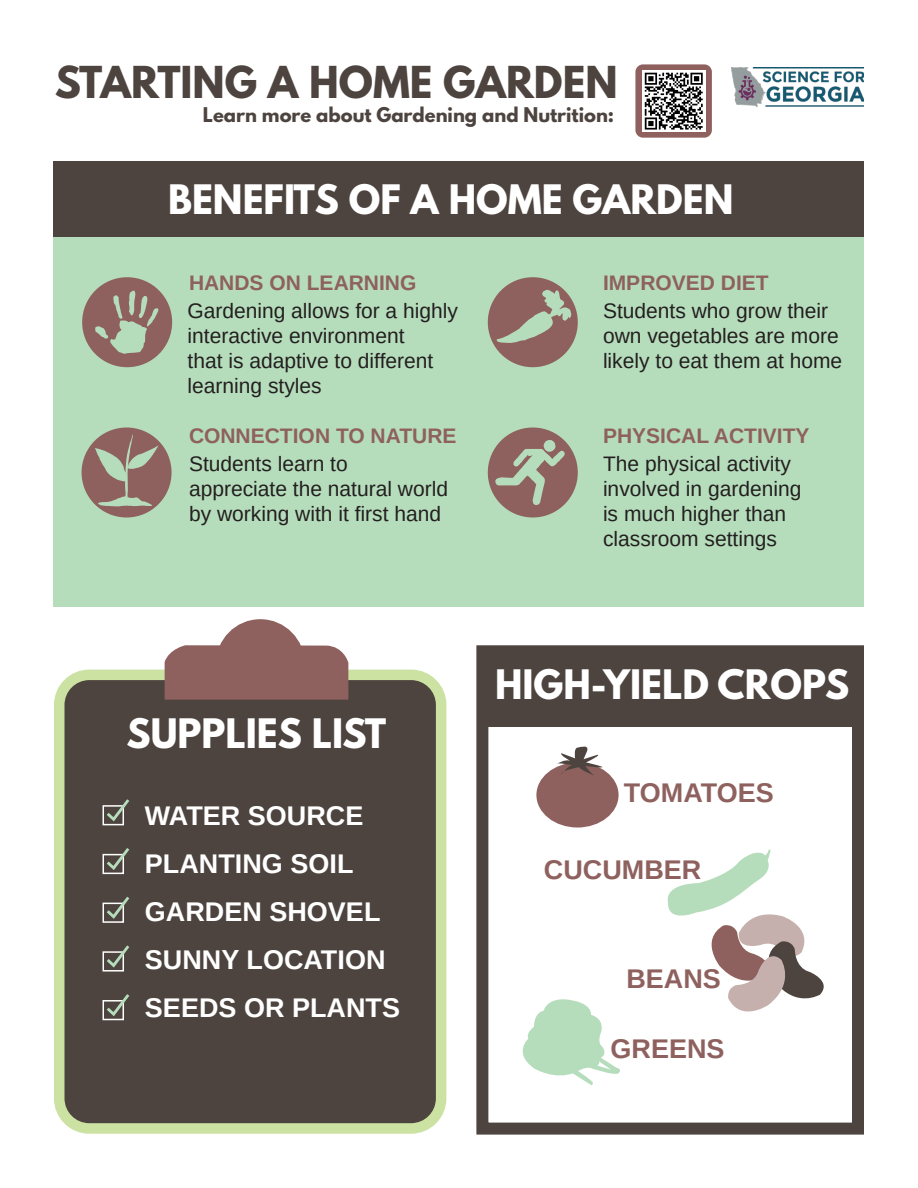
<style>
.page{position:relative;width:918px;height:1188px;background:#fff}
.page>*{position:absolute;margin:0;border:0;box-sizing:border-box;transform-origin:0 0}
.t1{font:700 39px "League Spartan";color:#4d443f}
.t2{font:700 36px "League Spartan";color:#fff}
.t3{font:700 27px "Arimo";color:#fff}
.t4{font:700 27px "Arimo";color:#8e615e}
.t5{font:21px/25.2px "Arimo";color:#231f20}
.t6{font:700 21px "Arimo";color:#8e615e}
.t7{font:700 18px "League Spartan";color:#4d443f}
</style>
<div class="page">
<div style="left:53px;top:166px;width:811px;height:442px;background:#b6ddbb"></div>
<svg style="left:82px;top:277px;width:90px;height:90px"></svg>
<svg style="left:82px;top:428px;width:90px;height:90px"></svg>
<svg style="left:488px;top:277px;width:90px;height:90px"></svg>
<div style="left:223px;top:627px;width:74px;height:75px;background:#8e615e;border-radius:50%"></div>
<div style="left:216px;top:619px;width:89px;height:90px;border:15px solid #8e615e;border-radius:50%"></div>
<svg style="left:488px;top:428px;width:90px;height:90px"></svg>
<div style="left:59px;top:675px;width:382px;height:453px;background:#4d443f;border-radius:30px"></div>
<div style="left:54px;top:670px;width:392px;height:464px;border:10px solid #cbe2a2;border-radius:30px"></div>
<div style="left:165px;top:645px;width:183px;height:55px;background:#8e615e"></div>
<div style="left:103px;top:805px;width:21px;height:20px;border:2px solid #fff"></div>
<svg style="left:107px;top:799px;width:22px;height:22px"></svg>
<div style="left:103px;top:854px;width:21px;height:20px;border:2px solid #fff"></div>
<svg style="left:107px;top:848px;width:22px;height:22px"></svg>
<div style="left:103px;top:903px;width:21px;height:20px;border:2px solid #fff"></div>
<svg style="left:107px;top:897px;width:22px;height:22px"></svg>
<div style="left:103px;top:951px;width:21px;height:21px;border:2px solid #fff"></div>
<svg style="left:107px;top:945px;width:22px;height:23px"></svg>
<div style="left:103px;top:1000px;width:21px;height:20px;border:2px solid #fff"></div>
<svg style="left:107px;top:994px;width:22px;height:22px"></svg>
<div style="left:482px;top:651px;width:376px;height:76px;background:#4d443f"></div>
<div style="left:476px;top:645px;width:388px;height:490px;border:12px solid #4d443f"></div>
<svg style="left:536px;top:746px;width:83px;height:82px"></svg>
<svg style="left:522px;top:999px;width:98px;height:86px"></svg>
<svg style="left:667px;top:849px;width:157px;height:163px"></svg>
<div style="left:53px;top:161px;width:811px;height:76px;background:#4d443f"></div>
<img style="left:732px;top:67px;width:132px;height:39px">
<div style="left:635px;top:64px;width:77px;height:74px;background:#8e615e;border-radius:8px"></div>
<img style="left:642px;top:71px;width:63px;height:60px">
<p class="t1" style="left:55px;top:52px;width:564px">STARTING A HOME GARDEN</p>
<p class="t7" style="left:203px;top:101px;width:413px">Learn more about Gardening and Nutrition:</p>
<p class="t2" style="left:168px;top:171px;width:567px">BENEFITS OF A HOME GARDEN</p>
<p class="t6" style="left:189px;top:268px;width:229px">HANDS ON LEARNING</p>
<p class="t5" style="left:188px;top:298px;width:272px">Gardening allows for a highly interactive environment<br>that is adaptive to different learning styles</p>
<p class="t6" style="left:189px;top:421px;width:269px">CONNECTION TO NATURE</p>
<p class="t5" style="left:189px;top:451px;width:261px">Students learn to appreciate the natural world by working with it first hand</p>
<p class="t6" style="left:603px;top:268px;width:167px">IMPROVED DIET</p>
<p class="t5" style="left:603px;top:298px;width:241px">Students who grow their own vegetables are more likely to eat them at home</p>
<p class="t6" style="left:603px;top:421px;width:208px">PHYSICAL ACTIVITY</p>
<p class="t5" style="left:603px;top:451px;width:200px">The physical activity involved in gardening is much higher than classroom settings</p>
<p class="t2" style="left:127px;top:705px;width:261px">SUPPLIES LIST</p>
<p class="t3" style="left:145px;top:797px;width:220px">WATER SOURCE</p>
<p class="t3" style="left:145px;top:845px;width:210px">PLANTING SOIL</p>
<p class="t3" style="left:145px;top:893px;width:237px">GARDEN SHOVEL</p>
<p class="t3" style="left:145px;top:941px;width:242px">SUNNY LOCATION</p>
<p class="t3" style="left:145px;top:989px;width:257px">SEEDS OR PLANTS</p>
<p class="t2" style="left:495px;top:656px;width:356px">HIGH-YIELD CROPS</p>
<p class="t4" style="left:624px;top:774px;width:152px">TOMATOES</p>
<p class="t4" style="left:544px;top:851px;width:159px">CUCUMBER</p>
<p class="t4" style="left:626px;top:960px;width:96px">BEANS</p>
<p class="t4" style="left:611px;top:1031px;width:116px">GREENS</p>
</div>
